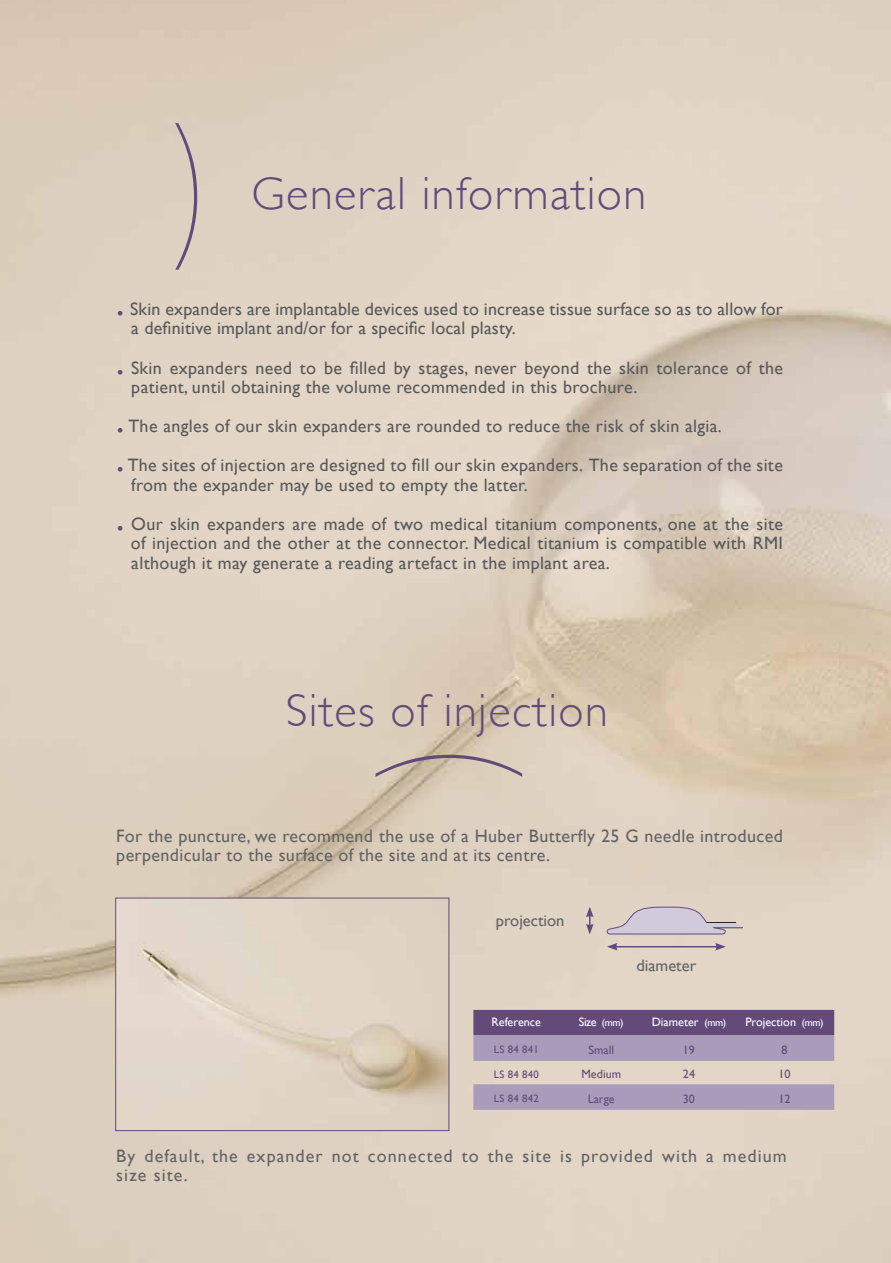
<style>
.page{position:relative;width:891px;height:1263px;background:#fff}
.page>*{position:absolute;margin:0;border:0;box-sizing:border-box;transform-origin:0 0}
.t1{font:200 161.55px "Helvetica Neue";color:#634a7b}
.t2{font:300 46.5px "Gill Sans";letter-spacing:.03em;color:#634a7b}
.t3{font:18px/19.5px "Gill Sans";letter-spacing:.02em;color:#58595b}
.t4{font:18px/19.5px "Gill Sans";letter-spacing:.02em;color:#636466}
.t5{font:18px/19.5px "Gill Sans";letter-spacing:.06em;color:#636466}
.t6{font:16.5px "Gill Sans";color:#636466}
.t7{font:12.15px "Gill Sans";color:#fff}
.t8{font:12.15px "Gill Sans";color:#634a7b}
.t9{font:10.8px "Gill Sans";letter-spacing:.02em;color:#634a7b}
.s1{font-size:37.5px;color:#634a7b}
.s2{font-size:10.5px}
</style>
<div class="page">
<img style="left:0;top:0;width:890px;height:1263px">
<svg style="left:606px;top:907px;width:136px;height:28px;background:#cdc3ca"></svg>
<hr style="left:615px;top:946px;width:102px;height:1px;background:#634a7b">
<svg style="left:715px;top:943px;width:10px;height:7px"></svg>
<svg style="left:606px;top:943px;width:11px;height:7px"></svg>
<svg style="left:585px;top:907px;width:8px;height:27px"></svg>
<img style="left:117px;top:900px;width:330px;height:229px">
<div style="left:115px;top:898px;width:334px;height:233px;border:1px solid #634a7b"></div>
<svg style="left:473px;top:1010px;width:361px;height:100px;background:#a595ad"></svg>
<h1 class="t1" style="left:208px;top:334px;width:37px;rotate:-180deg">(</h1>
<h2 class="t2" style="left:251px;top:158px;width:396px">General information</h2>
<p class="t3" style="left:131px;top:299px;width:653px;text-indent:-15px"><span class="s1">.</span> Skin expanders are implantable devices used to increase tissue surface so as to allow for a definitive implant and/or for a specific local plasty.</p>
<p class="t3" style="left:131px;top:357px;width:653px;text-indent:-15px"><span class="s1">.</span> Skin expanders need to be filled by stages, never beyond the skin tolerance of the patient, until obtaining the volume recommended in this brochure.</p>
<p class="t3" style="left:116px;top:406px;width:668px;line-height:39px"><span class="s1">.</span> The angles of our skin expanders are rounded to reduce the risk of skin algia.<br><span class="s1">.</span> The sites of injection are designed to fill our skin expanders. The separation of the site</p>
<p class="t3" style="left:116px;top:465px;width:668px;line-height:39px;text-indent:15px">from the expander may be used to empty the latter.<br><span class="s1">.</span> Our skin expanders are made of two medical titanium components, one at the site</p>
<p class="t3" style="left:131px;top:533px;width:653px">of injection and the other at the connector. Medical titanium is compatible with RMI although it may generate a reading artefact in the implant area.</p>
<h2 class="t2" style="left:285px;top:674px;width:323px">Sites of injection</h2>
<h1 class="t1" style="left:586px;top:744px;width:37px;rotate:90deg">(</h1>
<p class="t4" style="left:116px;top:825px;width:668px">For the puncture, we recommend the use of a Huber Butterfly 25 G needle introduced perpendicular to the surface of the site and at its centre.</p>
<p class="t6" style="left:495px;top:911px;width:70px">projection</p>
<p class="t6" style="left:636px;top:956px;width:61px">diameter</p>
<p class="t7" style="left:491px;top:1015px;width:51px">Reference</p>
<p class="t7" style="left:579px;top:1015px;width:46px">Size <span class="s2">(mm)</span></p>
<p class="t7" style="left:651px;top:1015px;width:76px">Diameter <span class="s2">(mm)</span></p>
<p class="t7" style="left:745px;top:1015px;width:80px">Projection <span class="s2">(mm)</span></p>
<p class="t9" style="left:493px;top:1043px;width:46px">LS 84 841</p>
<p class="t8" style="left:588px;top:1042px;width:27px">Small</p>
<p class="t8" style="left:682px;top:1042px;width:14px">19</p>
<p class="t8" style="left:781px;top:1042px;width:8px">8</p>
<p class="t9" style="left:493px;top:1068px;width:46px">LS 84 840</p>
<p class="t8" style="left:581px;top:1067px;width:41px">Medium</p>
<p class="t8" style="left:682px;top:1067px;width:14px">24</p>
<p class="t8" style="left:778px;top:1067px;width:14px">10</p>
<p class="t9" style="left:493px;top:1092px;width:46px">LS 84 842</p>
<p class="t8" style="left:587px;top:1091px;width:28px">Large</p>
<p class="t8" style="left:682px;top:1091px;width:14px">30</p>
<p class="t8" style="left:778px;top:1091px;width:14px">12</p>
<p class="t5" style="left:116px;top:1145px;width:671px">By default, the expander not connected to the site is provided with a medium size site.</p>
</div>
